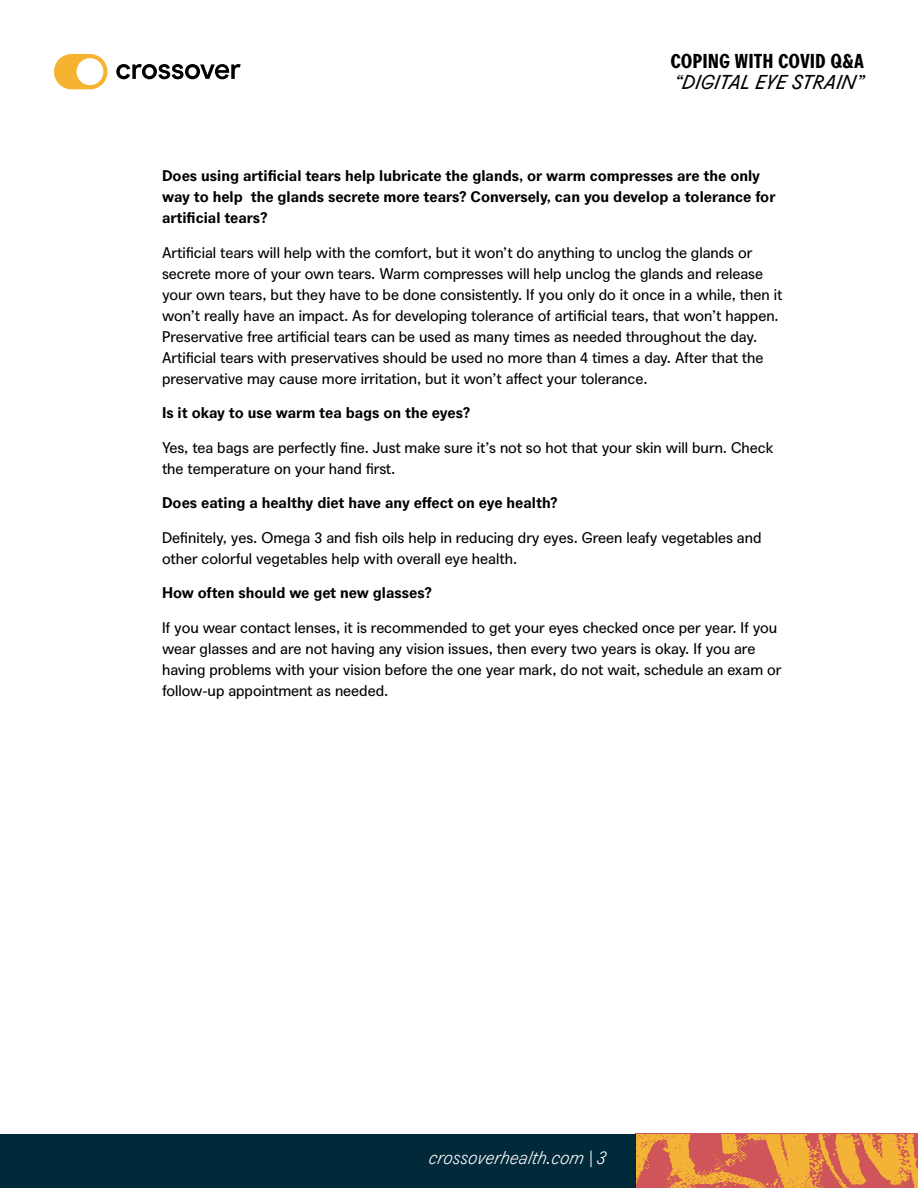
<style>
.page{position:relative;width:918px;height:1188px;background:#fff}
.page>*{position:absolute;margin:0;border:0;box-sizing:border-box;transform-origin:0 0}
.t1{font:19.5px "Agipo Bold Cond";color:#000}
.t2{font:italic 19.5px "Agipo";color:#000}
.t3{font:italic 300 18px "Agipo";color:#fff}
.t4{font:15px/21px "Agipo";color:#000}
.t5{font:700 15px/21px "Agipo";color:#000}
</style>
<div class="page">
<svg style="left:54px;top:54px;width:53px;height:35px"></svg>
<svg style="left:116px;top:64px;width:125px;height:15px"></svg>
<svg style="left:635px;top:1134px;width:283px;height:54px;background:#e08447"></svg>
<div style="left:0;top:1134px;width:635px;height:54px;background:#00293a"></div>
<h1 class="t1" style="left:670px;top:46px;width:195px">COPING WITH COVID Q&amp;A</h1>
<h1 class="t2" style="left:674px;top:67px;width:191px">“DIGITAL EYE STRAIN”</h1>
<p class="t5" style="left:162px;top:164px;width:615px">Does using artificial tears help lubricate the glands, or warm compresses are the only way to help the glands secrete more tears? Conversely, can you develop a tolerance for artificial tears?</p>
<p class="t4" style="left:162px;top:241px;width:622px">Artificial tears will help with the comfort, but it won’t do anything to unclog the glands or secrete more of your own tears. Warm compresses will help unclog the glands and release your own tears, but they have to be done consistently. If you only do it once in a while, then it won’t really have an impact. As for developing tolerance of artificial tears, that won’t happen.<br>Preservative free artificial tears can be used as many times as needed throughout the day.<br>Artificial tears with preservatives should be used no more than 4 times a day. After that the preservative may cause more irritation, but it won’t affect your tolerance.</p>
<p class="t5" style="left:162px;top:401px;width:310px">Is it okay to use warm tea bags on the eyes?</p>
<p class="t4" style="left:162px;top:436px;width:613px">Yes, tea bags are perfectly fine. Just make sure it’s not so hot that your skin will burn. Check the temperature on your hand first.</p>
<p class="t5" style="left:162px;top:491px;width:397px">Does eating a healthy diet have any effect on eye health?</p>
<p class="t4" style="left:162px;top:526px;width:601px">Definitely, yes. Omega 3 and fish oils help in reducing dry eyes. Green leafy vegetables and other colorful vegetables help with overall eye health.</p>
<p class="t5" style="left:162px;top:581px;width:272px">How often should we get new glasses?</p>
<p class="t4" style="left:162px;top:616px;width:621px">If you wear contact lenses, it is recommended to get your eyes checked once per year. If you wear glasses and are not having any vision issues, then every two years is okay. If you are having problems with your vision before the one year mark, do not wait, schedule an exam or follow-up appointment as needed.</p>
<p class="t3" style="left:429px;top:1144px;width:179px">crossoverhealth.com | 3</p>
</div>
